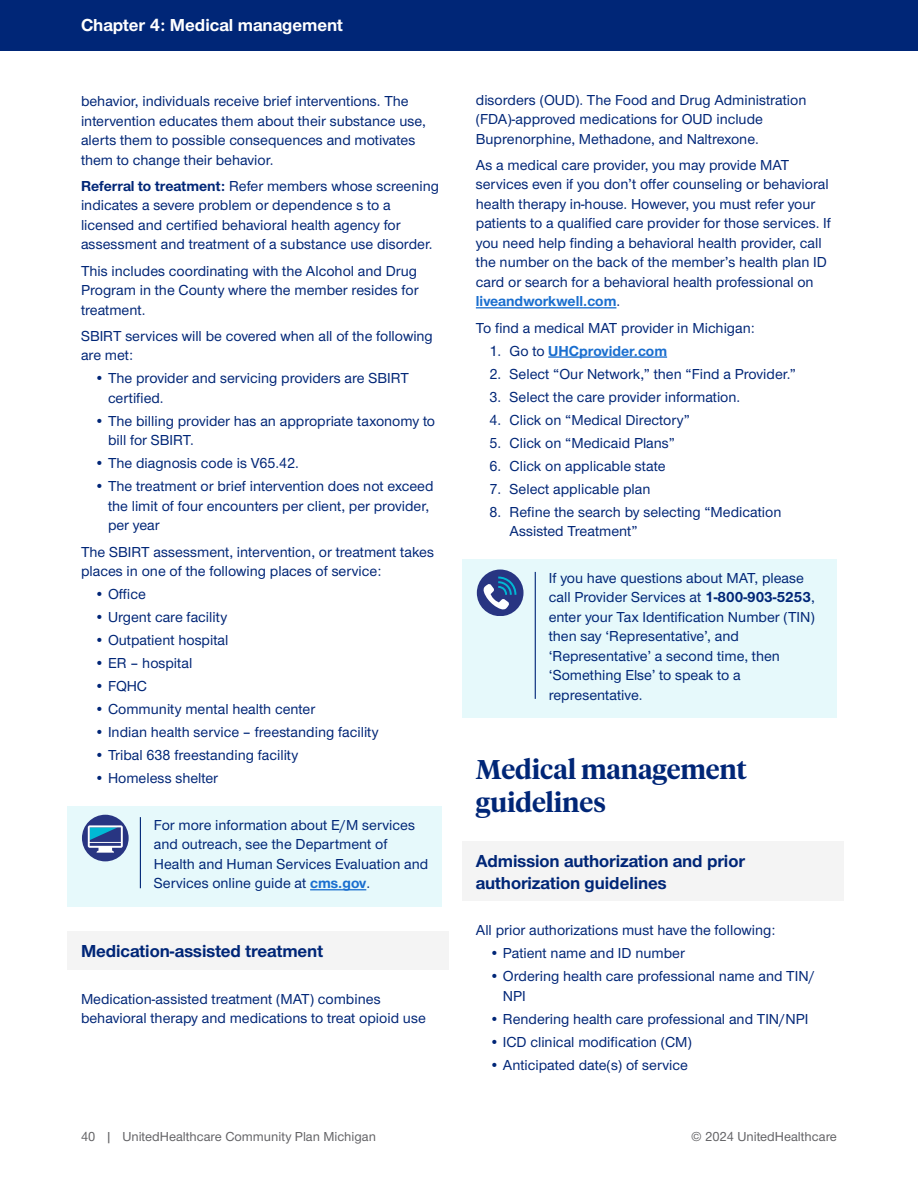
<style>
.page{position:relative;width:918px;height:1188px;background:#fff}
.page>*{position:absolute;margin:0;border:0;box-sizing:border-box;transform-origin:0 0}
.BLUE_MAIN_HEADER{font:600 27px/32.4px "UHC Serif Headline";letter-spacing:-.005em;color:#002677}
.BLUE_SUBHEAD{font:700 18px/21.6px "UHC Sans";letter-spacing:-.005em;color:#002677}
.t1{font:700 18px "UHC Sans";color:#fff}
.BODY{font:500 15px/19.5px "UHC Sans";color:#002677}
.CTA{font:500 15px/19.5px "UHC Sans";color:#002677}
.t2{font:700 15px "UHC Sans";color:#196ecf}
.t3{font:13.5px "UHC Sans";color:#636366}
.s1{font-weight:700}
.s2{font-weight:700;color:#196ecf}
.s3{font-weight:500;color:#002677}
</style>
<div class="page">
<div style="left:0;top:0;width:918px;height:51px;background:#002677"></div>
<div style="left:68px;top:806px;width:374px;height:101px;background:#e6f9fb"></div>
<hr style="left:310px;top:889px;width:56px;height:1px;background:#196ecf">
<div style="left:68px;top:932px;width:381px;height:38px;background:#f4f4f4"></div>
<div style="left:82px;top:815px;width:47px;height:46px;background:#283582;border-radius:50%"></div>
<svg style="left:88px;top:825px;width:35px;height:28px"></svg>
<hr style="left:140px;top:817px;width:1px;height:71px;background:#002677">
<hr style="left:476px;top:307px;width:140px;height:1px;background:#196ecf">
<hr style="left:548px;top:356px;width:119px;height:2px;background:#196ecf">
<div style="left:462px;top:559px;width:375px;height:159px;background:#e6f9fb"></div>
<div style="left:462px;top:842px;width:382px;height:59px;background:#f4f4f4"></div>
<div style="left:477px;top:570px;width:47px;height:46px;background:#283582;border-radius:50%"></div>
<svg style="left:483px;top:577px;width:34px;height:33px"></svg>
<hr style="left:535px;top:572px;width:1px;height:127px;background:#002677">
<p class="t1" style="left:81px;top:13px;width:264px">Chapter 4: Medical management</p>
<p class="BODY" style="left:81px;top:91px;width:346px">behavior, individuals receive brief interventions. The intervention educates them about their substance use, alerts them to possible consequences and motivates them to change their behavior.</p>
<p class="BODY" style="left:81px;top:175px;width:360px"><span class="s1">Referral to treatment:</span> Refer members whose screening indicates a severe problem or dependence s to a licensed and certified behavioral health agency for assessment and treatment of a substance use disorder.</p>
<p class="BODY" style="left:81px;top:260px;width:339px;text-align:justify">This includes coordinating with the Alcohol and Drug Program in the County where the member resides for treatment.</p>
<p class="BODY" style="left:81px;top:325px;width:353px">SBIRT services will be covered when all of the following are met:</p>
<p class="BODY" style="left:108px;top:368px;width:303px;text-indent:-14px">• The provider and servicing providers are SBIRT certified.</p>
<p class="BODY" style="left:108px;top:411px;width:329px;text-indent:-14px">• The billing provider has an appropriate taxonomy to bill for SBIRT.</p>
<p class="BODY" style="left:94px;top:453px;width:206px">• The diagnosis code is V65.42.</p>
<p class="BODY" style="left:108px;top:476px;width:327px;text-indent:-14px">• The treatment or brief intervention does not exceed the limit of four encounters per client, per provider, per year</p>
<p class="BODY" style="left:81px;top:541px;width:355px">The SBIRT assessment, intervention, or treatment takes places in one of the following places of service:</p>
<p class="BODY" style="left:94px;top:584px;width:53px">• Office</p>
<p class="BODY" style="left:94px;top:607px;width:134px">• Urgent care facility</p>
<p class="BODY" style="left:94px;top:630px;width:136px">• Outpatient hospital</p>
<p class="BODY" style="left:94px;top:653px;width:99px">• ER – hospital</p>
<p class="BODY" style="left:94px;top:676px;width:54px">• FQHC</p>
<p class="BODY" style="left:94px;top:699px;width:222px">• Community mental health center</p>
<p class="BODY" style="left:94px;top:722px;width:286px">• Indian health service – freestanding facility</p>
<p class="BODY" style="left:94px;top:745px;width:205px">• Tribal 638 freestanding facility</p>
<p class="BODY" style="left:94px;top:768px;width:125px">• Homeless shelter</p>
<p class="CTA" style="left:154px;top:814px;width:276px">For more information about E/M services and outreach, see the Department of Health and Human Services Evaluation and Services online guide at <span class="s2">cms.gov</span>.</p>
<p class="BLUE_SUBHEAD" style="left:81px;top:940px;width:244px">Medication-assisted treatment</p>
<p class="BODY" style="left:81px;top:988px;width:346px">Medication-assisted treatment (MAT) combines behavioral therapy and medications to treat opioid use</p>
<p class="BODY" style="left:476px;top:89px;width:332px">disorders (OUD). The Food and Drug Administration (FDA)-approved medications for OUD include<br>Buprenorphine, Methadone, and Naltrexone.</p>
<p class="BODY" style="left:476px;top:154px;width:357px">As a medical care provider, you may provide MAT services even if you don’t offer counseling or behavioral health therapy in-house. However, you must refer your patients to a qualified care provider for those services. If you need help finding a behavioral health provider, call the number on the back of the member’s health plan ID card or search for a behavioral health professional on <span class="s2">liveandworkwell.com</span>.</p>
<p class="BODY" style="left:476px;top:317px;width:280px">To find a medical MAT provider in Michigan:</p>
<p class="t2" style="left:489px;top:340px;width:179px"><span class="s3">1. Go to</span> UHCprovider.com</p>
<p class="BODY" style="left:489px;top:363px;width:308px">2. Select “Our Network,” then “Find a Provider.”</p>
<p class="BODY" style="left:489px;top:386px;width:252px">3. Select the care provider information.</p>
<p class="BODY" style="left:489px;top:409px;width:202px">4. Click on “Medical Directory”</p>
<p class="BODY" style="left:489px;top:432px;width:187px">5. Click on “Medicaid Plans”</p>
<p class="BODY" style="left:489px;top:455px;width:178px">6. Click on applicable state</p>
<p class="BODY" style="left:489px;top:478px;width:163px">7. Select applicable plan</p>
<p class="BODY" style="left:510px;top:501px;width:273px;text-indent:-20px">8. Refine the search by selecting “Medication<br>Assisted Treatment”</p>
<p class="CTA" style="left:549px;top:567px;width:268px">If you have questions about MAT, please call Provider Services at <span class="s1">1-800-903-5253</span>, enter your Tax Identification Number (TIN) then say ‘Representative’, and ‘Representative’ a second time, then ‘Something Else’ to speak to a representative.</p>
<p class="BLUE_MAIN_HEADER" style="left:476px;top:752px;width:272px">Medical management guidelines</p>
<p class="BLUE_SUBHEAD" style="left:476px;top:850px;width:271px">Admission authorization and prior authorization guidelines</p>
<p class="BODY" style="left:476px;top:920px;width:301px">All prior authorizations must have the following:</p>
<p class="BODY" style="left:489px;top:943px;width:197px">• Patient name and ID number</p>
<p class="BODY" style="left:503px;top:966px;width:313px;text-indent:-14px">• Ordering health care professional name and TIN/<br>NPI</p>
<p class="BODY" style="left:489px;top:1008px;width:321px">• Rendering health care professional and TIN/NPI</p>
<p class="BODY" style="left:489px;top:1031px;width:204px">• ICD clinical modification (CM)</p>
<p class="BODY" style="left:489px;top:1054px;width:200px">• Anticipated date(s) of service</p>
<p class="t3" style="left:81px;top:1128px;width:297px">40 | UnitedHealthcare Community Plan Michigan</p>
<p class="t3" style="left:691px;top:1128px;width:147px">© 2024 UnitedHealthcare</p>
</div>
